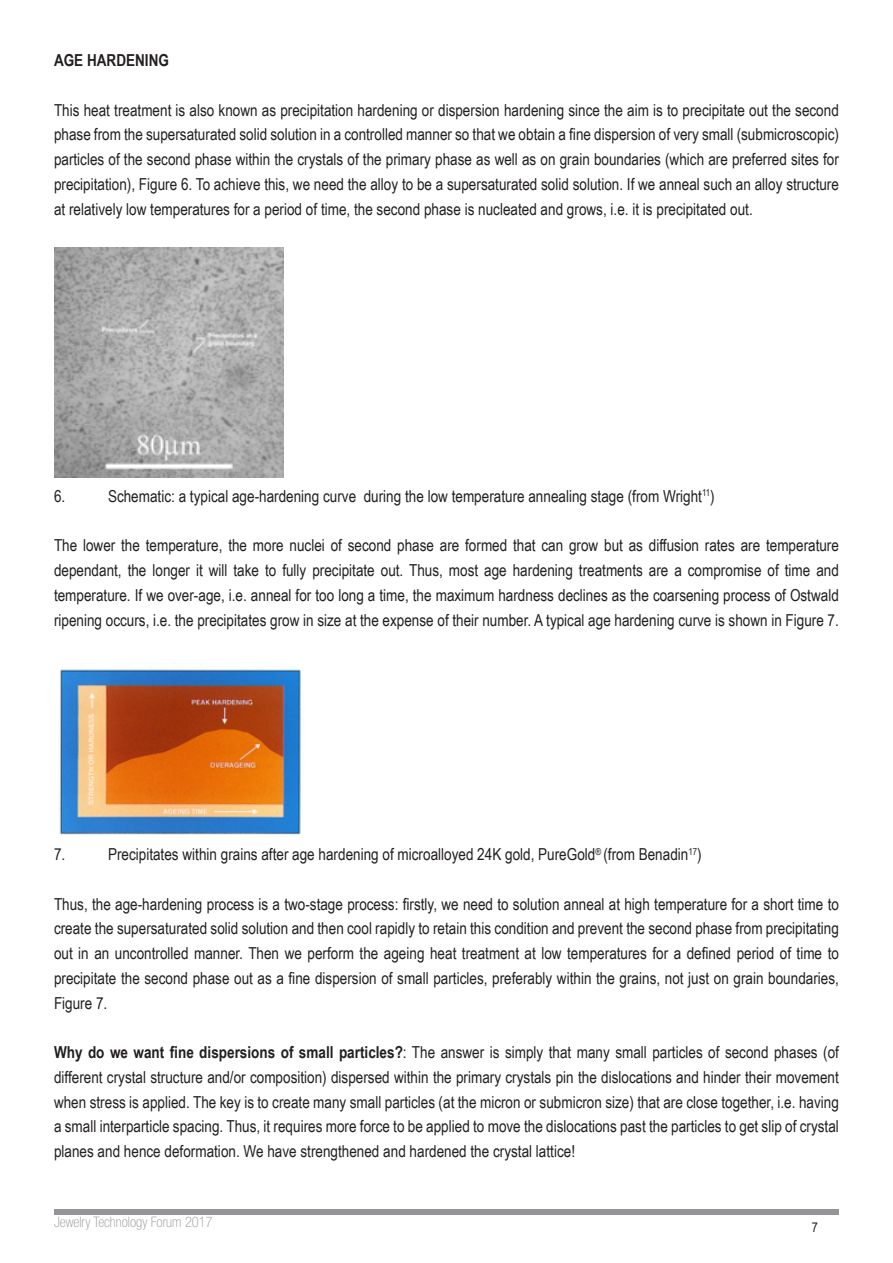
<style>
.page{position:relative;width:893px;height:1263px;background:#fff}
.page>*{position:absolute;margin:0;border:0;box-sizing:border-box;transform-origin:0 0}
.t1{font:16.5px/24.8px "Arial Narrow";color:#231f20;text-align:justify}
.t2{font:700 16.5px "Arial Narrow";color:#231f20}
.t3{font:100 condensed 14.55px "Helvetica Neue LT Std";color:#939598}
.t4{font:13.5px "Arial Narrow";color:#231f20}
.s1{font-weight:700}
</style>
<div class="page">
<hr style="left:54px;top:1209px;width:785px;height:3px;background:#939598">
<hr style="left:54px;top:1213px;width:785px;height:1px;background:#939598">
<img style="left:54px;top:248px;width:230px;height:229px">
<img style="left:59px;top:664px;width:242px;height:171px">
<p class="t2" style="left:54px;top:48px;width:117px">AGE HARDENING</p>
<p class="t1" style="left:54px;top:97px;width:786px">This heat treatment is also known as precipitation hardening or dispersion hardening since the aim is to precipitate out the second phase from the supersaturated solid solution in a controlled manner so that we obtain a fine dispersion of very small (submicroscopic) particles of the second phase within the crystals of the primary phase as well as on grain boundaries (which are preferred sites for precipitation), Figure 6. To achieve this, we need the alloy to be a supersaturated solid solution. If we anneal such an alloy structure at relatively low temperatures for a period of time, the second phase is nucleated and grows, i.e. it is precipitated out.</p>
<p class="t1" style="left:54px;top:483px;width:13px">6.</p>
<p class="t1" style="left:108px;top:483px;width:608px">Schematic: a typical age-hardening curve during the low temperature annealing stage (from Wright<sup>11</sup>)</p>
<p class="t1" style="left:54px;top:532px;width:786px">The lower the temperature, the more nuclei of second phase are formed that can grow but as diffusion rates are temperature dependant, the longer it will take to fully precipitate out. Thus, most age hardening treatments are a compromise of time and temperature. If we over-age, i.e. anneal for too long a time, the maximum hardness declines as the coarsening process of Ostwald ripening occurs, i.e. the precipitates grow in size at the expense of their number. A typical age hardening curve is shown in Figure 7.</p>
<p class="t1" style="left:54px;top:841px;width:13px">7.</p>
<p class="t1" style="left:108px;top:841px;width:595px">Precipitates within grains after age hardening of microalloyed 24K gold, PureGold<sup>®</sup> (from Benadin<sup>17</sup>)</p>
<p class="t1" style="left:54px;top:891px;width:786px">Thus, the age-hardening process is a two-stage process: firstly, we need to solution anneal at high temperature for a short time to create the supersaturated solid solution and then cool rapidly to retain this condition and prevent the second phase from precipitating out in an uncontrolled manner. Then we perform the ageing heat treatment at low temperatures for a defined period of time to precipitate the second phase out as a fine dispersion of small particles, preferably within the grains, not just on grain boundaries, Figure 7.</p>
<p class="t1" style="left:54px;top:1039px;width:786px"><span class="s1">Why do we want fine dispersions of small particles?</span>: The answer is simply that many small particles of second phases (of different crystal structure and/or composition) dispersed within the primary crystals pin the dislocations and hinder their movement when stress is applied. The key is to create many small particles (at the micron or submicron size) that are close together, i.e. having a small interparticle spacing. Thus, it requires more force to be applied to move the dislocations past the particles to get slip of crystal planes and hence deformation. We have strengthened and hardened the crystal lattice!</p>
<p class="t3" style="left:54px;top:1214px;width:160px">Jewelry Technology Forum 2017</p>
<p class="t4" style="left:812px;top:1217px;width:8px">7</p>
</div>
